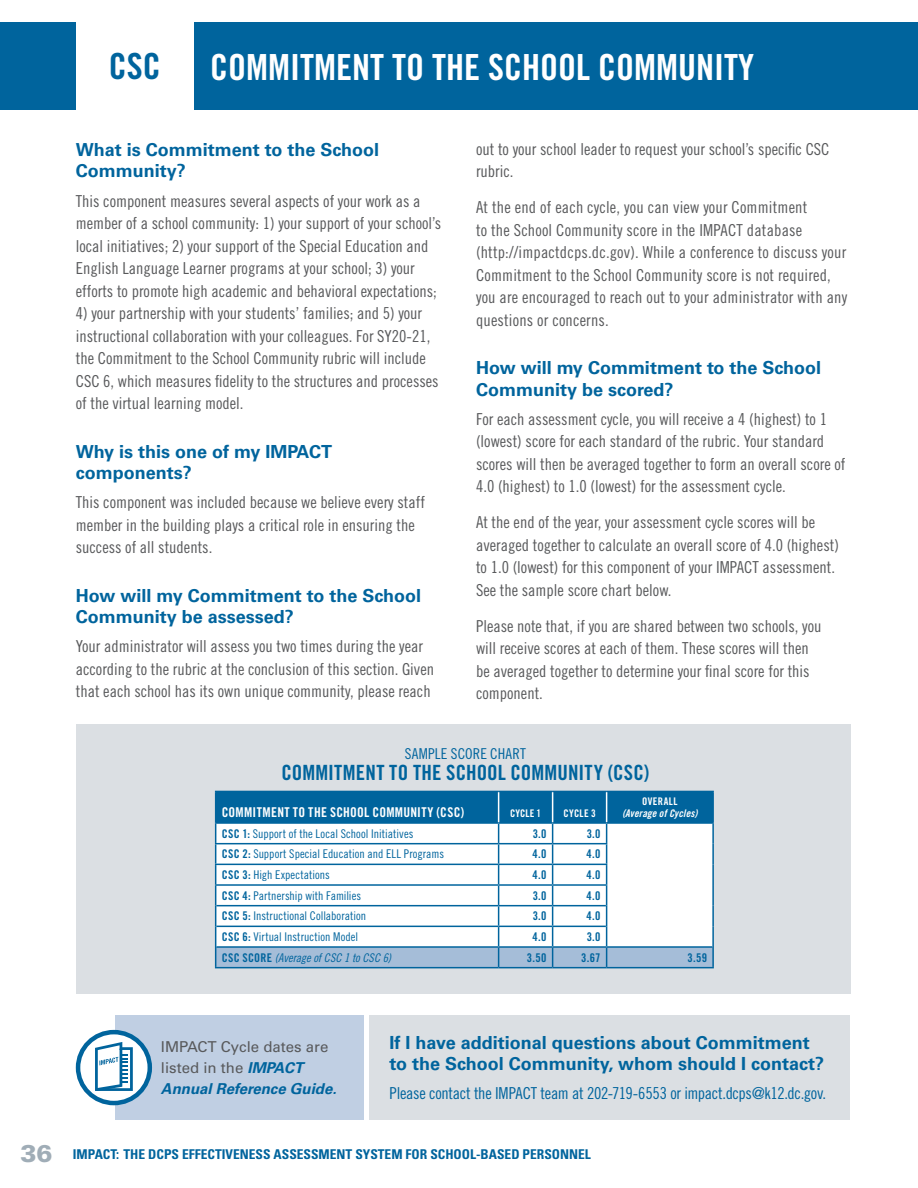
<style>
.page{position:relative;width:918px;height:1188px;background:#fff}
.page>*{position:absolute;margin:0;border:0;box-sizing:border-box;transform-origin:0 0}
.t1{font:36px "Trade Gothic LT Std Bd Cn 20";color:#fff}
.t2{font:36px "Trade Gothic LT Std Bd Cn 20";color:#00649d}
.Sample_chart_name{font:21px "Trade Gothic LT Std Bd Cn 20";letter-spacing:.005em;color:#00649d}
.Subhead_1{font:700 18px/21.3px "Univers LT Std";color:#00649d}
.Body_Text{font:16.5px/22.5px "Trade Gothic LT Std Cn 18";color:#58595b}
.Body_Text-2{font:16.5px "Trade Gothic LT Std Cn 18";letter-spacing:-.02em;color:#00649d}
.Body_Text-3{font:15px/21.3px "Univers LT Std";color:#58595b}
.Sample_chart_title{font:15px "Trade Gothic LT Std Cn 18";letter-spacing:.01em;color:#00649d}
.t3{font:700 condensed 13.5px "Univers LT Std";color:#00649d}
.table_head1{font:13.5px "Trade Gothic LT Std Bd Cn 20";letter-spacing:.02em;color:#fff}
.table_head1-2{font:12px "Trade Gothic LT Std Cn 18";letter-spacing:.005em;color:#00649d}
.table_head1-3{font:12px "Trade Gothic LT Std Bd Cn 20";color:#00649d}
.table_head1-4{font:12px "Trade Gothic LT Std Cn 18 Obl";color:#00649d}
.table_head1-5{font:10.5px/12px "Trade Gothic LT Std Bd Cn 20 Obl";letter-spacing:.01em;color:#fff;text-align:center}
.table_head1-6{font:10.5px "Trade Gothic LT Std Bd Cn 20";letter-spacing:.025em;color:#fff}
.s1{font-family:"Trade Gothic LT Std Bd Cn 20"}
.s2{font-weight:700;font-style:italic;color:#00649d}
.s3{font-weight:900;font-stretch:normal;font-size:24px;color:#a0adb7}
</style>
<div class="page">
<div style="left:0;top:23px;width:918px;height:87px;background:#00649d"></div>
<div style="left:76px;top:724px;width:774px;height:270px;background:#dbdfe3"></div>
<hr style="left:607px;top:791px;width:107px;height:1px;background:#00649d">
<hr style="left:712px;top:792px;width:2px;height:30px;background:#00649d">
<hr style="left:712px;top:947px;width:2px;height:20px;background:#00649d">
<hr style="left:607px;top:967px;width:107px;height:1px;background:#00649d">
<hr style="left:607px;top:822px;width:107px;height:2px;background:#00649d">
<hr style="left:712px;top:824px;width:2px;height:20px;background:#00649d">
<hr style="left:712px;top:844px;width:2px;height:20px;background:#00649d">
<hr style="left:712px;top:864px;width:2px;height:21px;background:#00649d">
<hr style="left:712px;top:885px;width:2px;height:21px;background:#00649d">
<hr style="left:712px;top:906px;width:2px;height:20px;background:#00649d">
<svg style="left:215px;top:791px;width:498px;height:177px;background:#b8d3e3"></svg>
<hr style="left:712px;top:926px;width:2px;height:21px;background:#00649d">
<hr style="left:607px;top:946px;width:105px;height:2px;background:#00649d">
<div style="left:369px;top:1016px;width:481px;height:104px;background:#dbdfe3"></div>
<div style="left:76px;top:23px;width:118px;height:87px;background:#fff"></div>
<div style="left:115px;top:1016px;width:249px;height:104px;background:#c0cfe3"></div>
<svg style="left:78px;top:1032px;width:72px;height:71px"></svg>
<div style="left:76px;top:1030px;width:76px;height:75px;border:4px solid #00649d;border-radius:50%"></div>
<svg style="left:95px;top:1042px;width:38px;height:49px"></svg>
<p class="t2" style="left:109px;top:45px;width:53px">CSC</p>
<p class="t1" style="left:210px;top:46px;width:545px">COMMITMENT TO THE SCHOOL COMMUNITY</p>
<p class="Subhead_1" style="left:76px;top:139px;width:305px">What is Commitment to the School<br>Community?</p>
<p class="Body_Text" style="left:76px;top:189px;width:367px">This component measures several aspects of your work as a member of a school community: 1) your support of your school’s local initiatives; 2) your support of the Special Education and English Language Learner programs at your school; 3) your efforts to promote high academic and behavioral expectations;</p>
<p class="Body_Text" style="left:76px;top:302px;width:364px">4) your partnership with your students’ families; and 5) your instructional collaboration with your colleagues. For SY20-21, the Commitment to the School Community rubric will include CSC 6, which measures fidelity to the structures and processes of the virtual learning model.</p>
<p class="Subhead_1" style="left:76px;top:441px;width:258px">Why is this one of my IMPACT components?</p>
<p class="Body_Text" style="left:76px;top:491px;width:351px">This component was included because we believe every staff member in the building plays a critical role in ensuring the success of all students.</p>
<p class="Subhead_1" style="left:76px;top:585px;width:347px">How will my Commitment to the School<br>Community be assessed?</p>
<p class="Body_Text" style="left:76px;top:635px;width:360px">Your administrator will assess you two times during the year according to the rubric at the conclusion of this section. Given that each school has its own unique community, please reach</p>
<p class="Body_Text" style="left:476px;top:138px;width:355px">out to your school leader to request your school’s specific CSC rubric.</p>
<p class="Body_Text" style="left:476px;top:196px;width:373px">At the end of each cycle, you can view your Commitment<br>to the School Community score in the IMPACT database (http://impactdcps.dc.gov). While a conference to discuss your Commitment to the School Community score is not required, you are encouraged to reach out to your administrator with any questions or concerns.</p>
<p class="Subhead_1" style="left:476px;top:357px;width:347px">How will my Commitment to the School<br>Community be scored?</p>
<p class="Body_Text" style="left:476px;top:408px;width:371px">For each assessment cycle, you will receive a 4 (highest) to 1 (lowest) score for each standard of the rubric. Your standard scores will then be averaged together to form an overall score of 4.0 (highest) to 1.0 (lowest) for the assessment cycle.</p>
<p class="Body_Text" style="left:476px;top:511px;width:364px">At the end of the year, your assessment cycle scores will be averaged together to calculate an overall score of 4.0 (highest) to 1.0 (lowest) for this component of your IMPACT assessment.<br>See the sample score chart below.</p>
<p class="Body_Text" style="left:476px;top:615px;width:347px">Please note that, if you are shared between two schools, you will receive scores at each of them. These scores will then be averaged together to determine your final score for this component.</p>
<p class="Sample_chart_title" style="left:405px;top:745px;width:123px">SAMPLE SCORE CHART</p>
<p class="Sample_chart_name" style="left:281px;top:760px;width:369px">COMMITMENT TO THE SCHOOL COMMUNITY (CSC)</p>
<p class="table_head1" style="left:222px;top:804px;width:244px">COMMITMENT TO THE SCHOOL COMMUNITY (CSC)</p>
<p class="table_head1-6" style="left:510px;top:807px;width:32px">CYCLE 1</p>
<p class="table_head1-6" style="left:564px;top:807px;width:34px">CYCLE 3</p>
<p class="table_head1-5" style="left:622px;top:795px;width:77px"><span class="s1">OVERALL<br></span>(Average of Cycles)</p>
<p class="table_head1-2" style="left:222px;top:826px;width:193px"><span class="s1">CSC 1:</span> Support of the Local School Initiatives</p>
<p class="table_head1-3" style="left:533px;top:826px;width:15px">3.0</p>
<p class="table_head1-3" style="left:587px;top:826px;width:15px">3.0</p>
<p class="table_head1-2" style="left:222px;top:847px;width:224px"><span class="s1">CSC 2:</span> Support Special Education and ELL Programs</p>
<p class="table_head1-3" style="left:533px;top:847px;width:15px">4.0</p>
<p class="table_head1-3" style="left:587px;top:847px;width:15px">4.0</p>
<p class="table_head1-2" style="left:222px;top:868px;width:110px"><span class="s1">CSC 3:</span> High Expectations</p>
<p class="table_head1-3" style="left:533px;top:867px;width:15px">4.0</p>
<p class="table_head1-3" style="left:587px;top:867px;width:15px">4.0</p>
<p class="table_head1-2" style="left:222px;top:888px;width:141px"><span class="s1">CSC 4:</span> Partnership with Families</p>
<p class="table_head1-3" style="left:533px;top:888px;width:15px">3.0</p>
<p class="table_head1-3" style="left:587px;top:888px;width:15px">4.0</p>
<p class="table_head1-2" style="left:222px;top:909px;width:146px"><span class="s1">CSC 5:</span> Instructional Collaboration</p>
<p class="table_head1-3" style="left:533px;top:909px;width:15px">3.0</p>
<p class="table_head1-3" style="left:587px;top:909px;width:15px">4.0</p>
<p class="table_head1-2" style="left:222px;top:930px;width:138px"><span class="s1">CSC 6:</span> Virtual Instruction Model</p>
<p class="table_head1-3" style="left:533px;top:929px;width:15px">4.0</p>
<p class="table_head1-3" style="left:587px;top:929px;width:15px">3.0</p>
<p class="table_head1-4" style="left:222px;top:950px;width:171px"><span class="s1">CSC SCORE</span> (Average of CSC 1 to CSC 6)</p>
<p class="table_head1-3" style="left:527px;top:950px;width:21px">3.50</p>
<p class="table_head1-3" style="left:581px;top:950px;width:21px">3.67</p>
<p class="table_head1-3" style="left:688px;top:950px;width:21px">3.59</p>
<p class="Body_Text-3" style="left:161px;top:1036px;width:177px">IMPACT Cycle dates are listed in the <span class="s2">IMPACT<br>Annual Reference Guide.</span></p>
<p class="Subhead_1" style="left:390px;top:1032px;width:436px">If I have additional questions about Commitment to the School Community, whom should I contact?</p>
<p class="Body_Text-2" style="left:390px;top:1084px;width:438px">Please contact the IMPACT team at 202-719-6553 or impact.dcps@k12.dc.gov.</p>
<p class="t3" style="left:20px;top:1145px;width:572px"><span class="s3">36</span> IMPACT: THE DCPS EFFECTIVENESS ASSESSMENT SYSTEM FOR SCHOOL-BASED PERSONNEL</p>
</div>
